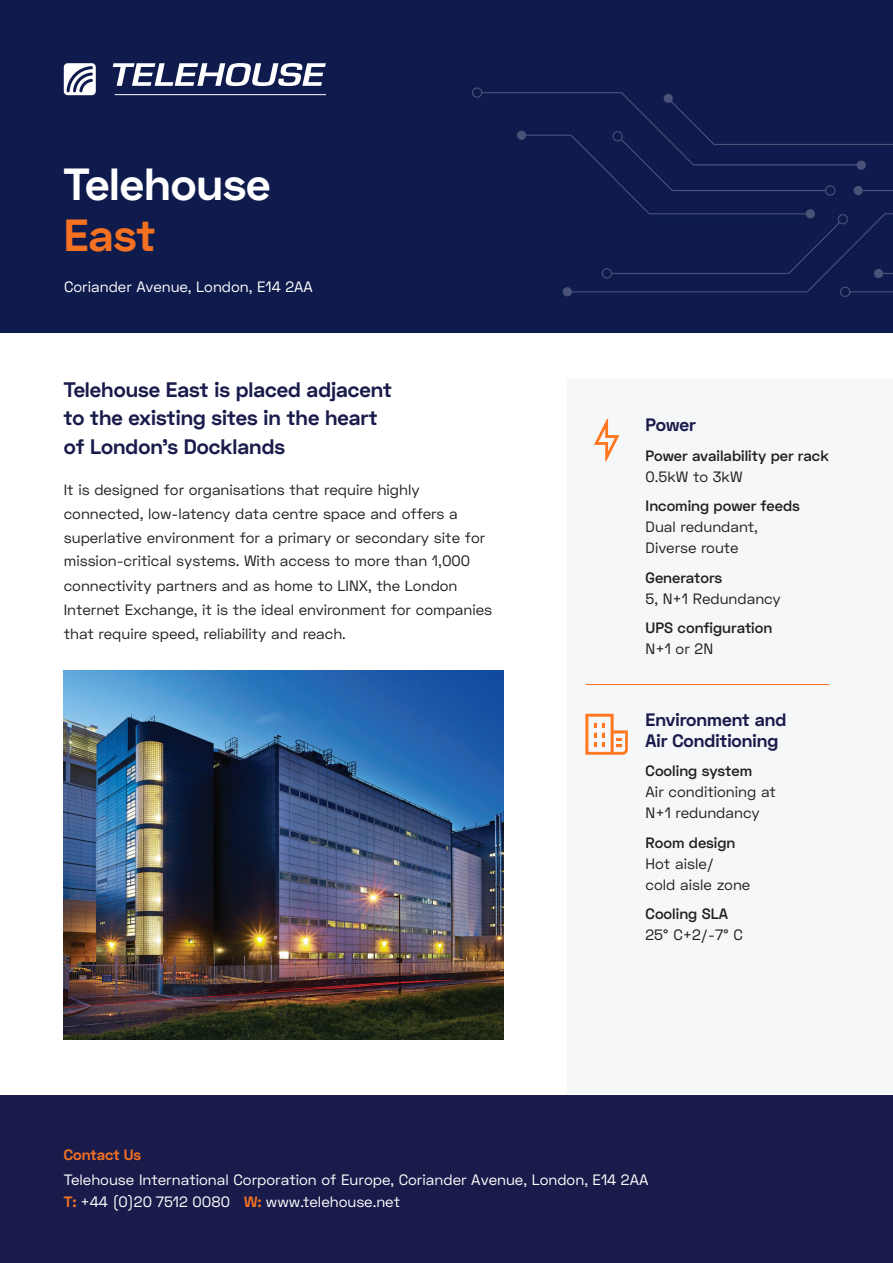
<style>
.page{position:relative;width:893px;height:1263px;background:#fff}
.page>*{position:absolute;margin:0;border:0;box-sizing:border-box;transform-origin:0 0}
.t1{font:700 45px/51px "Space Grotesk";color:#fff}
.t2{font:700 21px/28.5px "Space Grotesk";color:#191b4b}
.t3{font:700 18px/21px "Space Grotesk";color:#191b4b}
.t4{font:15px/21px "Space Grotesk";color:#231f20}
.t5{font:15px/24.3px "Space Grotesk";color:#fff}
.t6{font:600 15px/21px "Space Grotesk";color:#231f20}
.s1{color:#f37121}
.s2{font-weight:400}
.s3{font-weight:600}
.s4{font-weight:700;color:#f37121}
</style>
<div class="page">
<div style="left:0;top:0;width:893px;height:332px;background:#0f1b4d"></div>
<div style="left:567px;top:378px;width:326px;height:716px;background:#f5f7f9"></div>
<hr style="left:586px;top:684px;width:243px;height:1px;background:#f37121">
<div style="left:0;top:1095px;width:893px;height:168px;background:#191b4b"></div>
<svg style="left:113px;top:63px;width:213px;height:23px"></svg>
<svg style="left:64px;top:63px;width:32px;height:32px"></svg>
<hr style="left:115px;top:94px;width:211px;height:1px;background:#fff">
<svg style="left:585px;top:714px;width:43px;height:41px"></svg>
<svg style="left:594px;top:419px;width:25px;height:42px"></svg>
<img style="left:64px;top:670px;width:439px;height:369px">
<p class="t1" style="left:64px;top:159px;width:208px">Telehouse<br><span class="s1">East</span></p>
<p class="t5" style="left:64px;top:274px;width:250px">Coriander Avenue, London, E14 2AA</p>
<p class="t2" style="left:64px;top:376px;width:330px">Telehouse East is placed adjacent to the existing sites in the heart of London’s Docklands</p>
<p class="t4" style="left:64px;top:477px;width:423px;line-height:23.7px">It is designed for organisations that require highly connected, low-latency data centre space and offers a superlative environment for a primary or secondary site for mission-critical systems. With access to more than 1,000</p>
<p class="t4" style="left:64px;top:573px;width:430px;line-height:24px">connectivity partners and as home to LINX, the London<br>Internet Exchange, it is the ideal environment for companies that require speed, reliability and reach.</p>
<p class="t3" style="left:646px;top:415px;width:52px">Power</p>
<p class="t6" style="left:646px;top:445px;width:185px">Power availability per rack<br><span class="s2">0.5kW to 3kW</span></p>
<p class="t4" style="left:646px;top:495px;width:156px"><span class="s3">Incoming power feeds<br></span>Dual redundant,<br>Diverse route</p>
<p class="t4" style="left:646px;top:567px;width:137px"><span class="s3">Generators<br></span>5, N+1 Redundancy</p>
<p class="t6" style="left:646px;top:618px;width:128px">UPS configuration<br><span class="s2">N+1 or 2N</span></p>
<p class="t3" style="left:646px;top:709px;width:142px">Environment and<br>Air Conditioning</p>
<p class="t4" style="left:646px;top:760px;width:132px"><span class="s3">Cooling system<br></span>Air conditioning at<br>N+1 redundancy</p>
<p class="t4" style="left:646px;top:832px;width:106px"><span class="s3">Room design<br></span>Hot aisle/<br>cold aisle zone</p>
<p class="t4" style="left:646px;top:903px;width:99px"><span class="s3">Cooling SLA<br></span>25° C+2/-7° C</p>
<p class="t5" style="left:64px;top:1143px;width:586px"><span class="s4">Contact Us<br></span>Telehouse International Corporation of Europe, Coriander Avenue, London, E14 2AA</p>
<p class="t5" style="left:64px;top:1190px;width:338px"><span class="s4">T:</span> +44 (0)20 7512 0080 <span class="s4">W:</span> www.telehouse.net</p>
</div>
